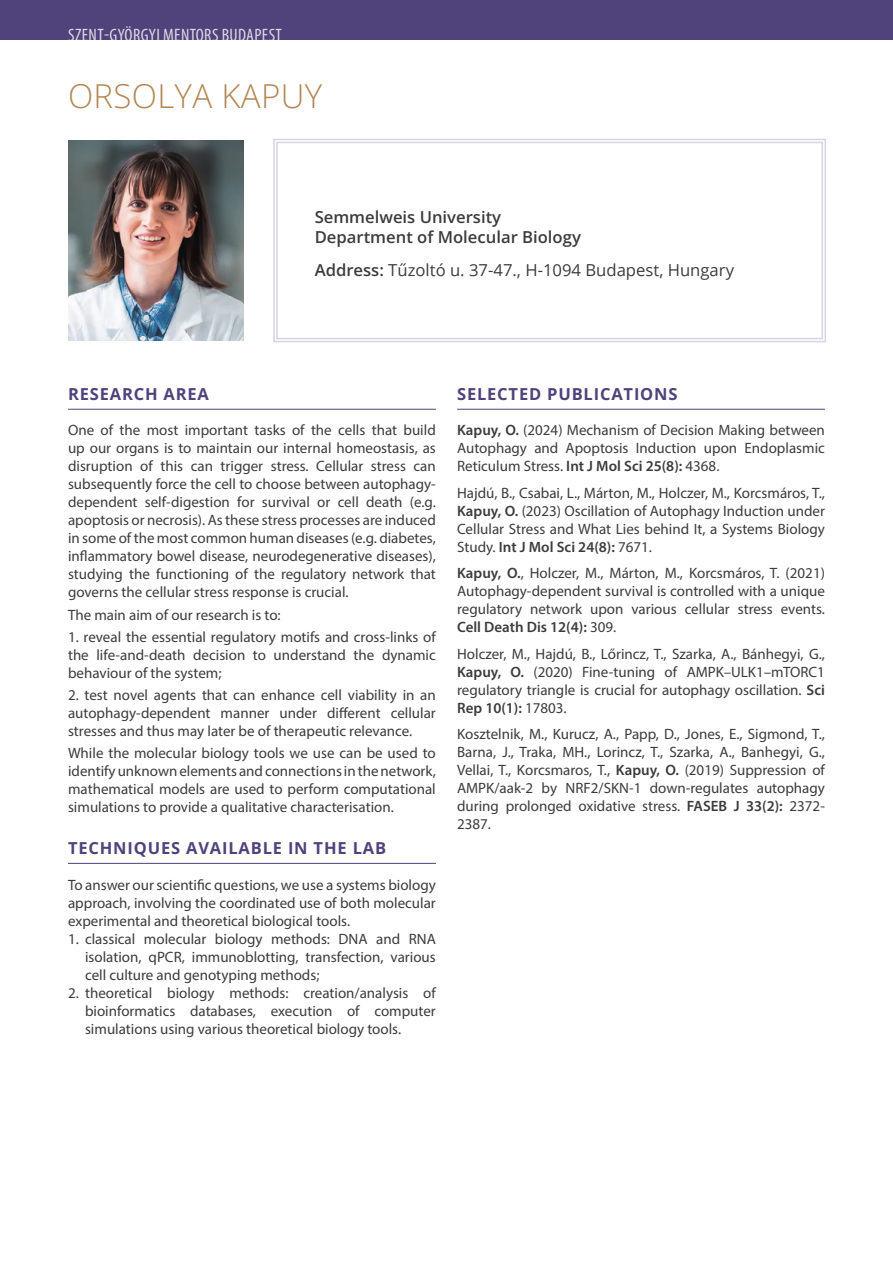
<style>
.page{position:relative;width:893px;height:1263px;background:#fff}
.page>*{position:absolute;margin:0;border:0;box-sizing:border-box;transform-origin:0 0}
.t1{font:300 33px "Open Sans";letter-spacing:.01em;color:#b28755}
.t2{font:condensed 18px "Myriad Pro";letter-spacing:.02em;color:#fff}
.t3{font:700 16.5px "Open Sans";letter-spacing:.05em;color:#50427b}
.t4{font:600 16.5px/19.8px "Open Sans";color:#3c3c3b}
.t5{font:16.5px "Open Sans";color:#3c3c3b}
.t6{font:15px/18px "Myriad Pro";color:#3c3c3b;text-align:justify}
.s1{font-weight:600}
</style>
<div class="page">
<div style="left:0;top:0;width:893px;height:40px;background:#50427b"></div>
<svg style="left:273px;top:138px;width:553px;height:205px"></svg>
<div style="left:276px;top:142px;width:547px;height:197px;border:1px solid #d8d4e3"></div>
<hr style="left:68px;top:409px;width:368px;height:1px;background:#50427b">
<hr style="left:68px;top:863px;width:368px;height:1px;background:#50427b">
<hr style="left:457px;top:409px;width:368px;height:1px;background:#50427b">
<img style="left:68px;top:141px;width:176px;height:199px">
<p class="t2" style="left:68px;top:24px;width:215px">SZENT-GYÖRGYI MENTORS BUDAPEST</p>
<h1 class="t1" style="left:68px;top:73px;width:256px">ORSOLYA KAPUY</h1>
<p class="t4" style="left:315px;top:207px;width:268px">Semmelweis University<br>Department of Molecular Biology</p>
<p class="t5" style="left:315px;top:258px;width:421px"><span class="s1">Address:</span> Tűzoltó u. 37-47., H-1094 Budapest, Hungary</p>
<p class="t3" style="left:68px;top:383px;width:142px">RESEARCH AREA</p>
<p class="t6" style="left:68px;top:421px;width:369px">One of the most important tasks of the cells that build up our organs is to maintain our internal homeostasis, as disruption of this can trigger stress. Cellular stress can subsequently force the cell to choose between autophagy&shy;dependent self-digestion for survival or cell death (e.g. apoptosis or necrosis). As these stress processes are induced in some of the most common human diseases (e.g. diabetes, inflammatory bowel disease, neurodegenerative diseases), studying the functioning of the regulatory network that governs the cellular stress response is crucial.</p>
<p class="t6" style="left:68px;top:605px;width:214px">The main aim of our research is to:</p>
<p class="t6" style="left:68px;top:628px;width:369px">1. reveal the essential regulatory motifs and cross-links of the life-and-death decision to understand the dynamic behaviour of the system;</p>
<p class="t6" style="left:68px;top:686px;width:369px">2. test novel agents that can enhance cell viability in an autophagy-dependent manner under different cellular stresses and thus may later be of therapeutic relevance.</p>
<p class="t6" style="left:68px;top:744px;width:369px">While the molecular biology tools we use can be used to identify unknown elements and connections in the network, mathematical models are used to perform computational simulations to provide a qualitative characterisation.</p>
<p class="t3" style="left:68px;top:837px;width:320px">TECHNIQUES AVAILABLE IN THE LAB</p>
<p class="t6" style="left:68px;top:875px;width:369px">To answer our scientific questions, we use a systems biology approach, involving the coordinated use of both molecular experimental and theoretical biological tools.</p>
<p class="t6" style="left:85px;top:929px;width:352px;text-indent:-17px">1. classical molecular biology methods: DNA and RNA isolation, qPCR, immunoblotting, transfection, various cell culture and genotyping methods;</p>
<p class="t6" style="left:85px;top:983px;width:352px;text-indent:-17px">2. theoretical biology methods: creation/analysis of bioinformatics databases, execution of computer simulations using various theoretical biology tools.</p>
<p class="t3" style="left:457px;top:383px;width:222px">SELECTED PUBLICATIONS</p>
<p class="t6" style="left:457px;top:421px;width:369px"><span class="s1">Kapuy, O.</span> (2024) Mechanism of Decision Making between Autophagy and Apoptosis Induction upon Endoplasmic Reticulum Stress. <span class="s1">Int J Mol Sci 25(8):</span> 4368.</p>
<p class="t6" style="left:457px;top:484px;width:369px">Hajdú, B., Csabai, L., Márton, M., Holczer, M., Korcsmáros, T., <span class="s1">Kapuy, O.</span> (2023) Oscillation of Autophagy Induction under Cellular Stress and What Lies behind It, a Systems Biology Study. <span class="s1">Int J Mol Sci 24(8):</span> 7671.</p>
<p class="t6" style="left:457px;top:564px;width:369px"><span class="s1">Kapuy, O.</span>, Holczer, M., Márton, M., Korcsmáros, T. (2021)<br>Autophagy-dependent survival is controlled with a unique regulatory network upon various cellular stress events.<br><span class="s1">Cell Death Dis 12(4):</span> 309.</p>
<p class="t6" style="left:457px;top:645px;width:369px">Holczer, M., Hajdú, B., Lőrincz, T., Szarka, A., Bánhegyi, G., <span class="s1">Kapuy, O.</span> (2020) Fine-tuning of AMPK–ULK1–mTORC1 regulatory triangle is crucial for autophagy oscillation. <span class="s1">Sci Rep 10(1):</span> 17803.</p>
<p class="t6" style="left:457px;top:725px;width:369px">Kosztelnik, M., Kurucz, A., Papp, D., Jones, E., Sigmond, T., Barna, J., Traka, MH., Lorincz, T., Szarka, A., Banhegyi, G., Vellai, T., Korcsmaros, T., <span class="s1">Kapuy, O.</span> (2019) Suppression of AMPK/aak-2 by NRF2/SKN-1 down-regulates autophagy during prolonged oxidative stress. <span class="s1">FASEB J 33(2):</span> 2372- 2387.</p>
</div>
